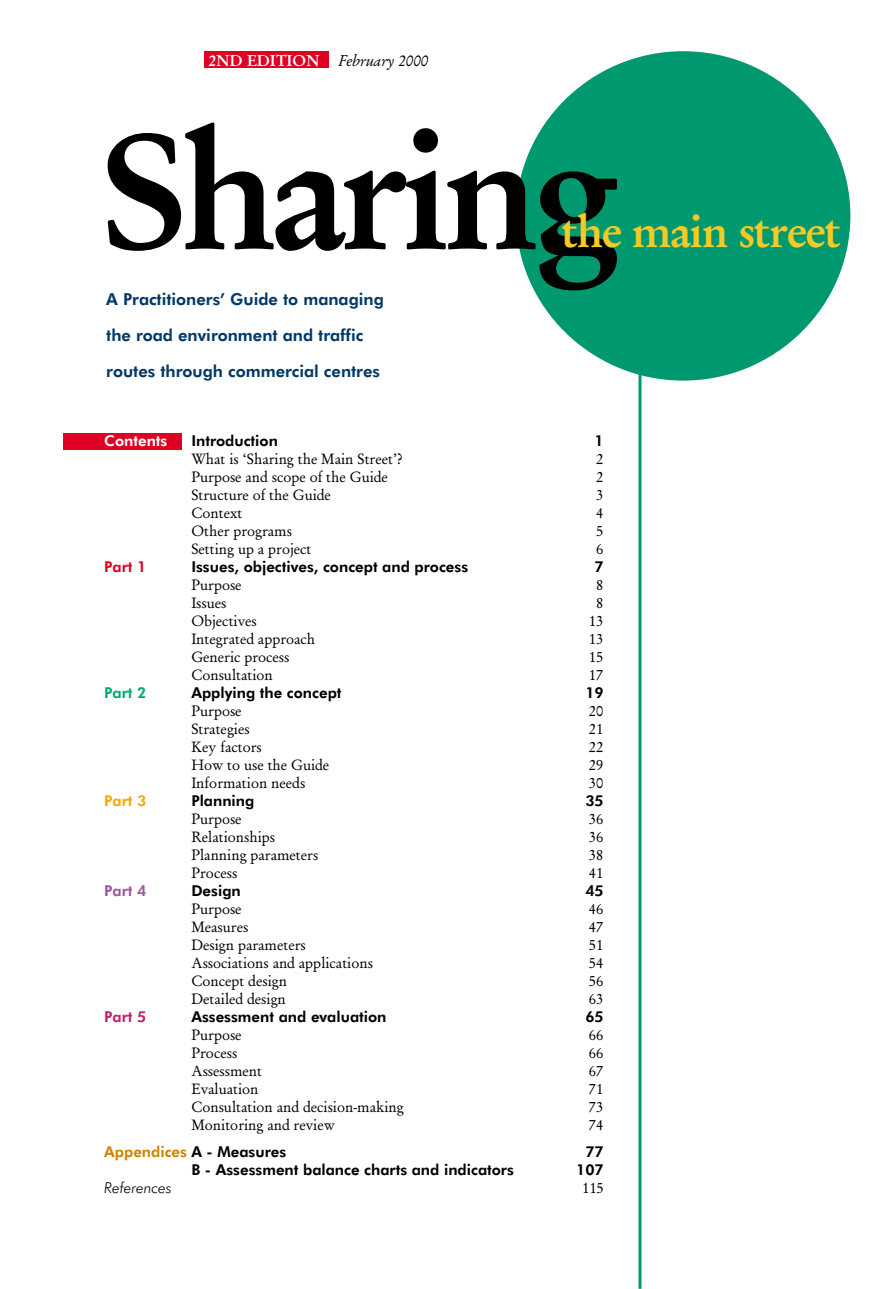
<style>
.page{position:relative;width:894px;height:1289px;background:#fff}
.page>*{position:absolute;margin:0;border:0;box-sizing:border-box;transform-origin:0 0}
.t1{font:700 165px "Garamond";letter-spacing:-.045em;color:#000}
.t2{font:700 45px "Garamond";letter-spacing:-.025em;color:#f6ca25}
.t3{font:16.5px/35.7px "Futura Hv BT";color:#003967}
.t4{font:italic 15.75px "Garamond";color:#000}
.t5{font:15px "Garamond";color:#000}
.t6{font:15px "Futura Hv BT";color:#000}
.t7{font:15px "Futura Hv BT";color:#d08300}
.t8{font:italic 15px "Futura Lt BT";color:#000}
.t9{font:15px "Futura Hv BT";color:#fff}
.t10{font:15px "Futura Hv BT";color:#df0023}
.t11{font:15px "Futura Hv BT";color:#00aa6b}
.t12{font:15px "Futura Hv BT";color:#f0aa00}
.t13{font:15px "Futura Hv BT";color:#98579b}
.t14{font:15px "Futura Hv BT";color:#c01f6b}
.s1{font-weight:700;font-style:normal;color:#fff}
.s2{color:#000}
</style>
<div class="page">
<div style="left:204px;top:51px;width:125px;height:17px;background:#df0023"></div>
<div style="left:64px;top:433px;width:118px;height:16px;background:#df0023"></div>
<div style="left:516px;top:51px;width:334px;height:329px;background:#00986f;border-radius:50%"></div>
<hr style="left:639px;top:353px;width:3px;height:935px;background:#00986f">
<p class="t4" style="left:208px;top:54px;width:221px"><span class="s1">2ND EDITION J</span>February 2000</p>
<h1 class="t1" style="left:100px;top:132px;width:522px">Sharing</h1>
<p class="t3" style="left:106px;top:283px;width:279px">A Practitioners’ Guide to managing the road environment and traffic routes through commercial centres</p>
<h2 class="t2" style="left:561px;top:215px;width:281px">the main street</h2>
<p class="t9" style="left:104px;top:435px;width:65px">Contents</p>
<p class="t6" style="left:191px;top:435px;width:88px">Introduction</p>
<p class="t6" style="left:595px;top:435px;width:11px">1</p>
<p class="t5" style="left:191px;top:453px;width:213px">What is ‘Sharing the Main Street’?</p>
<p class="t5" style="left:596px;top:453px;width:9px">2</p>
<p class="t5" style="left:191px;top:471px;width:198px">Purpose and scope of the Guide</p>
<p class="t5" style="left:596px;top:471px;width:9px">2</p>
<p class="t5" style="left:191px;top:489px;width:141px">Structure of the Guide</p>
<p class="t5" style="left:596px;top:489px;width:9px">3</p>
<p class="t5" style="left:191px;top:507px;width:53px">Context</p>
<p class="t5" style="left:596px;top:507px;width:9px">4</p>
<p class="t5" style="left:191px;top:525px;width:102px">Other programs</p>
<p class="t5" style="left:596px;top:525px;width:9px">5</p>
<p class="t5" style="left:191px;top:543px;width:122px">Setting up a project</p>
<p class="t5" style="left:596px;top:543px;width:9px">6</p>
<p class="t10" style="left:104px;top:561px;width:44px">Part 1</p>
<p class="t6" style="left:191px;top:561px;width:278px">Issues, objectives, concept and process</p>
<p class="t6" style="left:595px;top:561px;width:11px">7</p>
<p class="t5" style="left:191px;top:579px;width:52px">Purpose</p>
<p class="t5" style="left:596px;top:579px;width:9px">8</p>
<p class="t5" style="left:191px;top:597px;width:37px">Issues</p>
<p class="t5" style="left:596px;top:597px;width:9px">8</p>
<p class="t5" style="left:191px;top:615px;width:67px">Objectives</p>
<p class="t5" style="left:589px;top:615px;width:16px">13</p>
<p class="t5" style="left:191px;top:633px;width:125px">Integrated approach</p>
<p class="t5" style="left:589px;top:633px;width:16px">13</p>
<p class="t5" style="left:191px;top:651px;width:100px">Generic process</p>
<p class="t5" style="left:589px;top:651px;width:16px">15</p>
<p class="t5" style="left:191px;top:669px;width:83px">Consultation</p>
<p class="t5" style="left:589px;top:669px;width:16px">17</p>
<p class="t11" style="left:104px;top:687px;width:44px">Part 2</p>
<p class="t6" style="left:191px;top:687px;width:152px">Applying the concept</p>
<p class="t6" style="left:585px;top:687px;width:20px">19</p>
<p class="t5" style="left:191px;top:705px;width:52px">Purpose</p>
<p class="t5" style="left:589px;top:705px;width:16px">20</p>
<p class="t5" style="left:191px;top:723px;width:60px">Strategies</p>
<p class="t5" style="left:589px;top:723px;width:16px">21</p>
<p class="t5" style="left:191px;top:741px;width:72px">Key factors</p>
<p class="t5" style="left:589px;top:741px;width:16px">22</p>
<p class="t5" style="left:191px;top:759px;width:140px">How to use the Guide</p>
<p class="t5" style="left:589px;top:759px;width:16px">29</p>
<p class="t5" style="left:191px;top:777px;width:115px">Information needs</p>
<p class="t5" style="left:589px;top:777px;width:16px">30</p>
<p class="t12" style="left:104px;top:795px;width:44px">Part 3</p>
<p class="t6" style="left:191px;top:795px;width:65px">Planning</p>
<p class="t6" style="left:585px;top:795px;width:20px">35</p>
<p class="t5" style="left:191px;top:813px;width:52px">Purpose</p>
<p class="t5" style="left:589px;top:813px;width:16px">36</p>
<p class="t5" style="left:191px;top:831px;width:85px">Relationships</p>
<p class="t5" style="left:589px;top:831px;width:16px">36</p>
<p class="t5" style="left:191px;top:849px;width:128px">Planning parameters</p>
<p class="t5" style="left:589px;top:849px;width:16px">38</p>
<p class="t5" style="left:191px;top:867px;width:47px">Process</p>
<p class="t5" style="left:589px;top:867px;width:16px">41</p>
<p class="t13" style="left:104px;top:885px;width:44px">Part 4</p>
<p class="t6" style="left:191px;top:885px;width:51px">Design</p>
<p class="t6" style="left:585px;top:885px;width:20px">45</p>
<p class="t5" style="left:191px;top:903px;width:52px">Purpose</p>
<p class="t5" style="left:589px;top:903px;width:16px">46</p>
<p class="t5" style="left:191px;top:921px;width:58px">Measures</p>
<p class="t5" style="left:589px;top:921px;width:16px">47</p>
<p class="t5" style="left:191px;top:939px;width:116px">Design parameters</p>
<p class="t5" style="left:589px;top:939px;width:16px">51</p>
<p class="t5" style="left:191px;top:957px;width:183px">Associations and applications</p>
<p class="t5" style="left:589px;top:957px;width:16px">54</p>
<p class="t5" style="left:191px;top:975px;width:97px">Concept design</p>
<p class="t5" style="left:589px;top:975px;width:16px">56</p>
<p class="t5" style="left:191px;top:993px;width:96px">Detailed design</p>
<p class="t5" style="left:589px;top:993px;width:16px">63</p>
<p class="t14" style="left:104px;top:1011px;width:44px">Part 5</p>
<p class="t6" style="left:191px;top:1011px;width:197px">Assessment and evaluation</p>
<p class="t6" style="left:585px;top:1011px;width:20px">65</p>
<p class="t5" style="left:191px;top:1029px;width:52px">Purpose</p>
<p class="t5" style="left:589px;top:1029px;width:16px">66</p>
<p class="t5" style="left:191px;top:1047px;width:47px">Process</p>
<p class="t5" style="left:589px;top:1047px;width:16px">66</p>
<p class="t5" style="left:191px;top:1065px;width:72px">Assessment</p>
<p class="t5" style="left:589px;top:1065px;width:16px">67</p>
<p class="t5" style="left:191px;top:1083px;width:69px">Evaluation</p>
<p class="t5" style="left:589px;top:1083px;width:16px">71</p>
<p class="t5" style="left:191px;top:1101px;width:214px">Consultation and decision-making</p>
<p class="t5" style="left:589px;top:1101px;width:16px">73</p>
<p class="t5" style="left:191px;top:1119px;width:145px">Monitoring and review</p>
<p class="t5" style="left:589px;top:1119px;width:16px">74</p>
<p class="t7" style="left:104px;top:1146px;width:184px">Appendices <span class="s2">A - Measures</span></p>
<p class="t6" style="left:585px;top:1146px;width:20px">77</p>
<p class="t6" style="left:191px;top:1164px;width:324px">B - Assessment balance charts and indicators</p>
<p class="t6" style="left:576px;top:1164px;width:29px">107</p>
<p class="t8" style="left:104px;top:1179px;width:69px">References</p>
<p class="t5" style="left:582px;top:1182px;width:23px">115</p>
</div>
